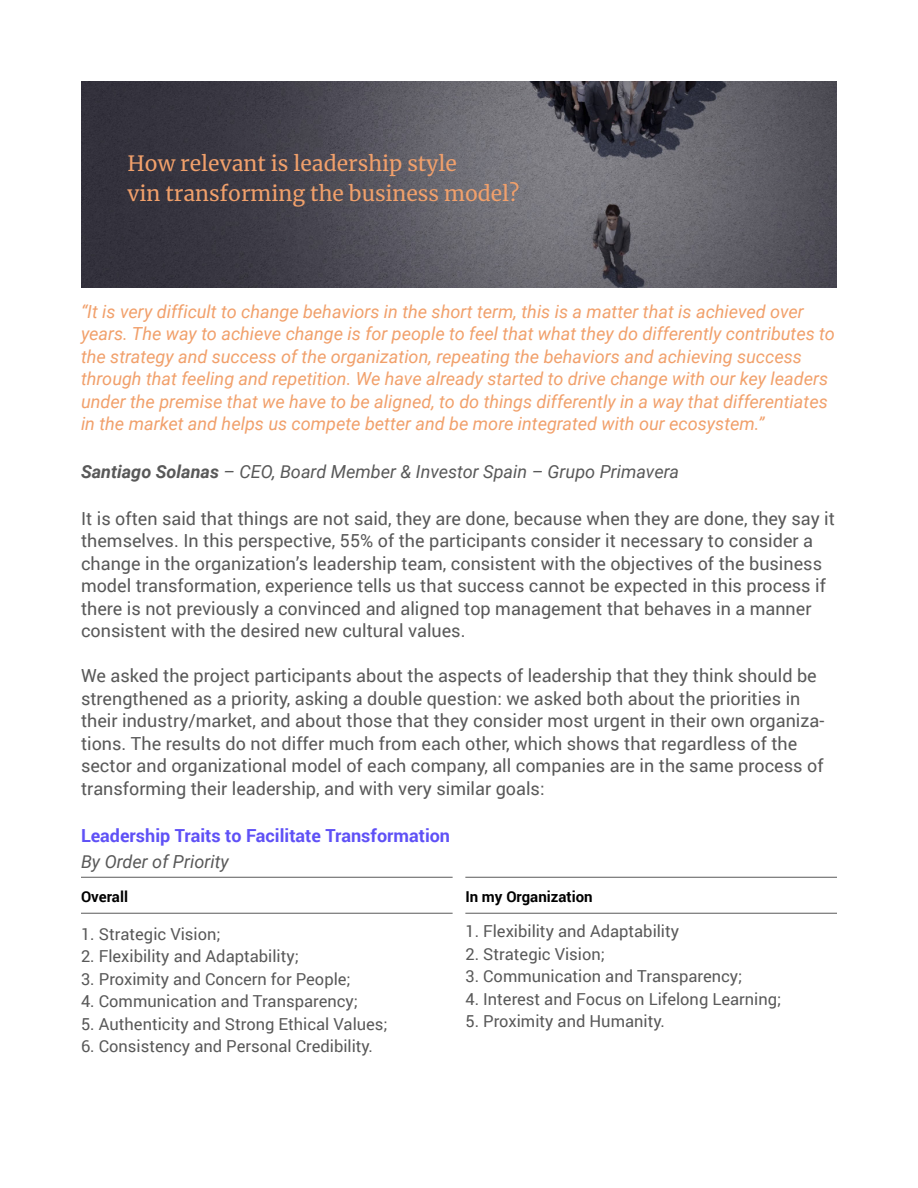
<style>
.page{position:relative;width:918px;height:1188px;background:#fff}
.page>*{position:absolute;margin:0;border:0;box-sizing:border-box;transform-origin:0 0}
.t1{font:21px/30px "Merriweather";color:#f1a06b}
.t2{font:18px/22.5px "Roboto";color:#595959}
.t3{font:italic 18px/22.5px "Roboto";color:#f1a06b}
.t4{font:italic 18px "Roboto";color:#595959}
.t5{font:700 18px "Roboto";color:#5f51f6}
.t6{font:16.5px "Roboto";color:#595959}
.t7{font:700 15px "Roboto";color:#000}
.s1{font-weight:700}
</style>
<div class="page">
<img style="left:81px;top:81px;width:756px;height:206px">
<hr style="left:81px;top:913px;width:372px;height:1px;background:#595959">
<hr style="left:81px;top:877px;width:372px;height:1px;background:#595959">
<hr style="left:465px;top:913px;width:372px;height:1px;background:#595959">
<hr style="left:465px;top:877px;width:372px;height:1px;background:#595959">
<p class="t1" style="left:128px;top:148px;width:393px">How relevant is leadership style<br>vin transforming the business model?</p>
<p class="t3" style="left:81px;top:299px;width:755px">“It is very difficult to change behaviors in the short term, this is a matter that is achieved over years. The way to achieve change is for people to feel that what they do differently contributes to the strategy and success of the organization, repeating the behaviors and achieving success through that feeling and repetition. We have already started to drive change with our key leaders under the premise that we have to be aligned, to do things differently in a way that differentiates in the market and helps us compete better and be more integrated with our ecosystem.”</p>
<p class="t4" style="left:81px;top:459px;width:599px"><span class="s1">Santiago Solanas</span> – CEO, Board Member &amp; Investor Spain – Grupo Primavera</p>
<p class="t2" style="left:81px;top:506px;width:755px">It is often said that things are not said, they are done, because when they are done, they say it themselves. In this perspective, 55% of the participants consider it necessary to consider a change in the organization’s leadership team, consistent with the objectives of the business model transformation, experience tells us that success cannot be expected in this process if there is not previously a convinced and aligned top management that behaves in a manner consistent with the desired new cultural values.</p>
<p class="t2" style="left:81px;top:664px;width:745px">We asked the project participants about the aspects of leadership that they think should be strengthened as a priority, asking a double question: we asked both about the priorities in their industry/market, and about those that they consider most urgent in their own organiza&shy;tions. The results do not differ much from each other, which shows that regardless of the sector and organizational model of each company, all companies are in the same process of transforming their leadership, and with very similar goals:</p>
<p class="t5" style="left:81px;top:823px;width:371px">Leadership Traits to Facilitate Transformation</p>
<p class="t4" style="left:81px;top:849px;width:149px">By Order of Priority</p>
<p class="t7" style="left:81px;top:886px;width:49px">Overall</p>
<p class="t7" style="left:465px;top:886px;width:129px">In my Organization</p>
<p class="t6" style="left:81px;top:922px;width:141px">1. Strategic Vision;</p>
<p class="t6" style="left:81px;top:945px;width:220px">2. Flexibility and Adaptability;</p>
<p class="t6" style="left:81px;top:967px;width:271px">3. Proximity and Concern for People;</p>
<p class="t6" style="left:81px;top:990px;width:279px">4. Communication and Transparency;</p>
<p class="t6" style="left:81px;top:1012px;width:308px">5. Authenticity and Strong Ethical Values;</p>
<p class="t6" style="left:81px;top:1035px;width:294px">6. Consistency and Personal Credibility.</p>
<p class="t6" style="left:465px;top:920px;width:215px">1. Flexibility and Adaptability</p>
<p class="t6" style="left:465px;top:942px;width:141px">2. Strategic Vision;</p>
<p class="t6" style="left:465px;top:965px;width:279px">3. Communication and Transparency;</p>
<p class="t6" style="left:465px;top:987px;width:317px">4. Interest and Focus on Lifelong Learning;</p>
<p class="t6" style="left:465px;top:1010px;width:201px">5. Proximity and Humanity.</p>
</div>
